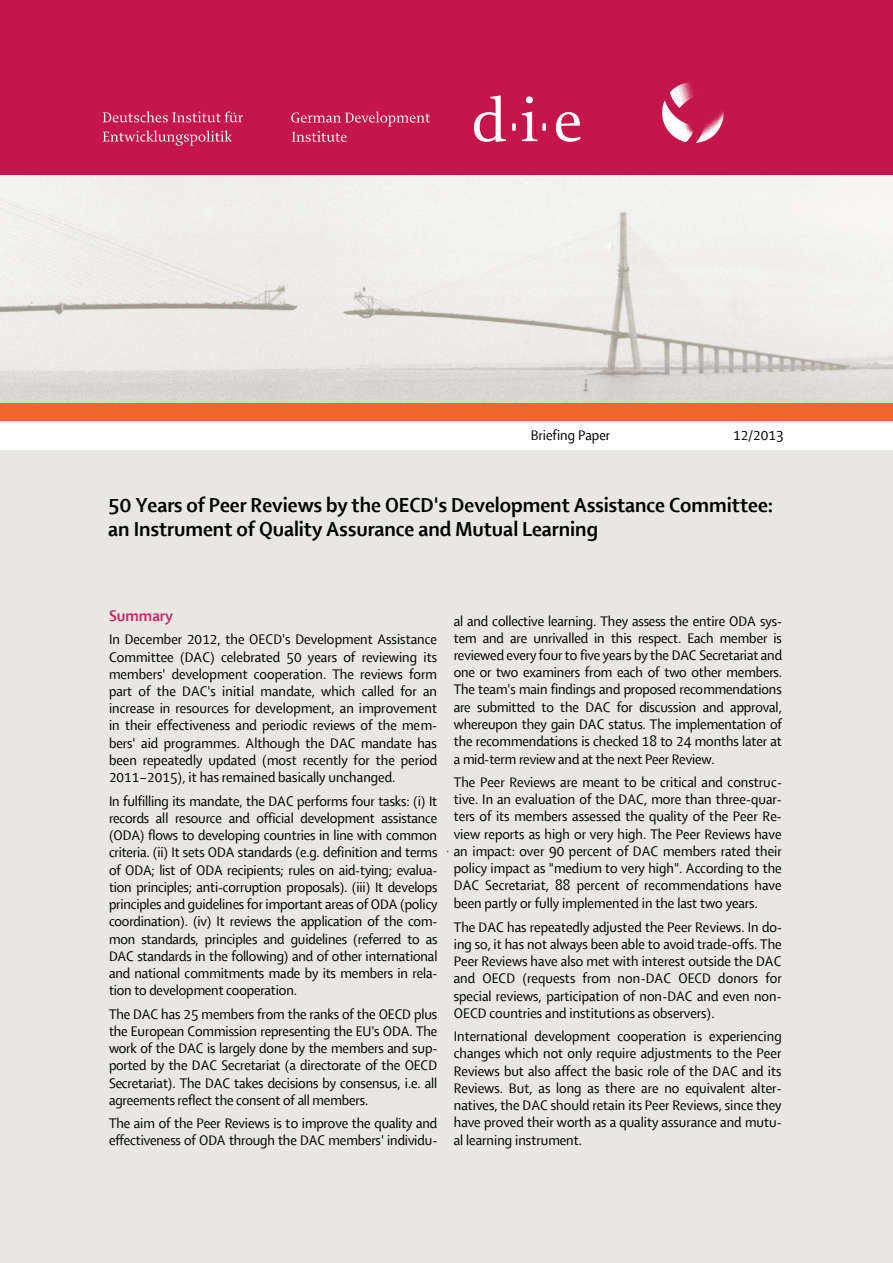
<style>
.page{position:relative;width:893px;height:1263px;background:#fff}
.page>*{position:absolute;margin:0;border:0;box-sizing:border-box;transform-origin:0 0}
.t1{font:700 21.75px/23.5px "Shaker R";color:#000}
.t2{font:700 16.5px "Shaker R";color:#c92967}
.t3{font:15px/17.2px "Shaker R";color:#000;text-align:justify}
.s1{font-style:italic}
</style>
<div class="page">
<img style="left:0;top:174px;width:893px;height:230px">
<div style="left:0;top:451px;width:893px;height:812px;background:#e9e7e3"></div>
<div style="left:0;top:0;width:893px;height:174px;background:#c51649"></div>
<svg style="left:512px;top:123px;width:4px;height:8px"></svg>
<svg style="left:474px;top:95px;width:32px;height:47px"></svg>
<svg style="left:522px;top:96px;width:24px;height:45px"></svg>
<svg style="left:556px;top:112px;width:24px;height:30px"></svg>
<svg style="left:103px;top:111px;width:140px;height:11px"></svg>
<svg style="left:103px;top:131px;width:129px;height:15px"></svg>
<svg style="left:291px;top:112px;width:139px;height:30px"></svg>
<img style="left:663px;top:83px;width:60px;height:60px">
<div style="left:0;top:404px;width:893px;height:17px;background:#f2642f"></div>
<p class="t3" style="left:531px;top:427px;width:81px">Briefing Paper</p>
<p class="t3" style="left:733px;top:427px;width:52px">12/2013</p>
<h1 class="t1" style="left:108px;top:494px;width:666px">50 Years of Peer Reviews by the OECD's Development Assistance Committee: an Instrument of Quality Assurance and Mutual Learning</h1>
<p class="t2" style="left:109px;top:607px;width:65px">Summary</p>
<p class="t3" style="left:109px;top:631px;width:330px">In December 2012, the OECD's Development Assistance Committee (DAC) celebrated 50 years of reviewing its members' development cooperation. The reviews form part of the DAC's initial mandate, which called for an increase in resources for development, an improvement in their effectiveness and periodic reviews of the mem&shy;bers' aid programmes. Although the DAC mandate has been repeatedly updated (most recently for the period 2011–2015), it has remained basically unchanged.</p>
<p class="t3" style="left:109px;top:793px;width:330px">In fulfilling its mandate, the DAC performs four tasks: (i) It records all resource and official development assistance (ODA) flows to developing countries in line with common criteria. (ii) It sets ODA standards (e.g. definition and terms of ODA; list of ODA recipients; rules on aid-tying; evalua&shy;tion principles; anti-corruption proposals). (iii) It develops principles and guidelines for important areas of ODA (policy coordination). (iv) It reviews the application of the com&shy;mon standards, principles and guidelines (referred to as DAC standards in the following) and of other international and national commitments made by its members in rela&shy;tion to development cooperation.</p>
<p class="t3" style="left:109px;top:1006px;width:330px">The DAC has 25 members from the ranks of the OECD plus the European Commission representing the EU's ODA. The work of the DAC is largely done by the members and sup&shy;ported by the DAC Secretariat (a directorate of the OECD Secretariat). The DAC takes decisions by consensus, i.e. all agreements reflect the consent of all members.</p>
<p class="t3" style="left:109px;top:1115px;width:330px">The aim of the Peer Reviews is to improve the quality and effectiveness of ODA through the DAC members' individu-</p>
<p class="t3" style="left:454px;top:612px;width:330px">al and collective learning. They assess the entire ODA sys&shy;tem and are unrivalled in this respect. Each member is reviewed every four to five years by the DAC Secretariat and one or two examiners from each of two other members.<br>The team's main findings and proposed recommendations are submitted to the DAC for discussion and approval, whereupon they gain DAC status. The implementation of the recommendations is checked 18 to 24 months later at a mid<span class="s1">-</span>term review and at the next Peer Review.</p>
<p class="t3" style="left:454px;top:774px;width:330px">The Peer Reviews are meant to be critical and construc&shy;tive. In an evaluation of the DAC, more than three-quar&shy;ters of its members assessed the quality of the Peer Re&shy;view reports as high or very high. The Peer Reviews have an impact: over 90 percent of DAC members rated their policy impact as "medium to very high". According to the DAC Secretariat, 88 percent of recommendations have been partly or fully implemented in the last two years.</p>
<p class="t3" style="left:454px;top:919px;width:330px">The DAC has repeatedly adjusted the Peer Reviews. In do&shy;ing so, it has not always been able to avoid trade-offs. The Peer Reviews have also met with interest outside the DAC and OECD (requests from non-DAC OECD donors for special reviews, participation of non-DAC and even non-OECD countries and institutions as observers).</p>
<p class="t3" style="left:454px;top:1028px;width:329px">International development cooperation is experiencing changes which not only require adjustments to the Peer Reviews but also affect the basic role of the DAC and its Reviews. But, as long as there are no equivalent alter&shy;natives, the DAC should retain its Peer Reviews, since they have proved their worth as a quality assurance and mutu&shy;al learning instrument.</p>
</div>
